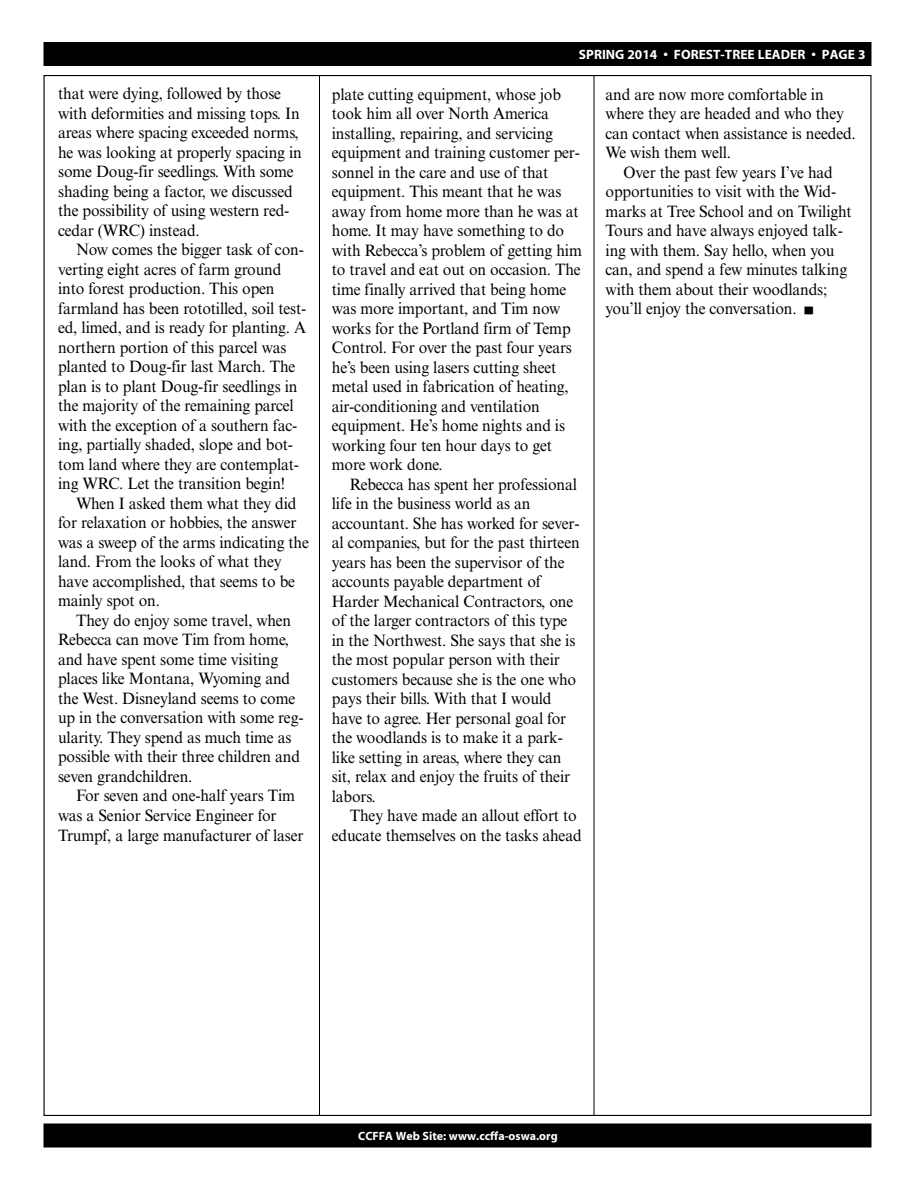
<style>
.page{position:relative;width:918px;height:1188px;background:#fff}
.page>*{position:absolute;margin:0;border:0;box-sizing:border-box;transform-origin:0 0}
.t1{font:16.5px/19.5px "Times New Roman MT Std";letter-spacing:-.01em;color:#000;scale:.95 1}
.t2{font:700 13.5px "Myriad";color:#fff}
.t3{font:700 12px "Myriad";color:#fff}
</style>
<div class="page">
<div style="left:44px;top:42px;width:828px;height:24px;background:#000"></div>
<div style="left:44px;top:1124px;width:828px;height:24px;background:#000"></div>
<hr style="left:319px;top:75px;width:1px;height:1041px;background:#000">
<hr style="left:594px;top:75px;width:1px;height:1041px;background:#000">
<p class="t1" style="left:58px;top:86px;width:258px">that were dying, followed by those with deformities and missing tops. In areas where spacing exceeded norms, he was looking at properly spacing in some Doug-fir seedlings. With some shading being a factor, we discussed the possibility of using western red&shy;cedar (WRC) instead.</p>
<p class="t1" style="left:58px;top:242px;width:263px;text-indent:18px">Now comes the bigger task of con&shy;verting eight acres of farm ground into forest production. This open farmland has been rototilled, soil test&shy;ed, limed, and is ready for planting. A northern portion of this parcel was planted to Doug-fir last March. The plan is to plant Doug-fir seedlings in the majority of the remaining parcel with the exception of a southern fac&shy;ing, partially shaded, slope and bot&shy;tom land where they are contemplat&shy;ing WRC. Let the transition begin!</p>
<p class="t1" style="left:58px;top:495px;width:266px;text-indent:18px">When I asked them what they did for relaxation or hobbies, the answer was a sweep of the arms indicating the land. From the looks of what they have accomplished, that seems to be mainly spot on.</p>
<p class="t1" style="left:58px;top:612px;width:260px;text-indent:18px">They do enjoy some travel, when<br>Rebecca can move Tim from home, and have spent some time visiting places like Montana, Wyoming and the West. Disneyland seems to come up in the conversation with some reg&shy;ularity. They spend as much time as possible with their three children and seven grandchildren.</p>
<p class="t1" style="left:58px;top:788px;width:260px;text-indent:18px">For seven and one-half years Tim was a Senior Service Engineer for<br>Trumpf, a large manufacturer of laser</p>
<p class="t2" style="left:579px;top:49px;width:288px">SPRING 2014 • FOREST-TREE LEADER • PAGE 3</p>
<p class="t1" style="left:332px;top:86px;width:265px">plate cutting equipment, whose job took him all over North America installing, repairing, and servicing equipment and training customer per&shy;sonnel in the care and use of that equipment. This meant that he was away from home more than he was at home. It may have something to do with Rebecca’s problem of getting him to travel and eat out on occasion. The time finally arrived that being home was more important, and Tim now works for the Portland firm of Temp Control. For over the past four years he’s been using lasers cutting sheet metal used in fabrication of heating, air-conditioning and ventilation equipment. He’s home nights and is working four ten hour days to get more work done.</p>
<p class="t1" style="left:332px;top:476px;width:262px;text-indent:18px">Rebecca has spent her professional life in the business world as an accountant. She has worked for sever&shy;al companies, but for the past thirteen years has been the supervisor of the accounts payable department of Harder Mechanical Contractors, one of the larger contractors of this type in the Northwest. She says that she is the most popular person with their customers because she is the one who pays their bills. With that I would have to agree. Her personal goal for the woodlands is to make it a park&shy;like setting in areas, where they can sit, relax and enjoy the fruits of their labors.</p>
<p class="t1" style="left:332px;top:807px;width:264px;text-align:right">They have made an allout effort to educate themselves on the tasks ahead</p>
<p class="t1" style="left:606px;top:86px;width:265px">and are now more comfortable in where they are headed and who they can contact when assistance is needed.<br>We wish them well.</p>
<p class="t1" style="left:606px;top:164px;width:261px;text-indent:18px">Over the past few years I’ve had opportunities to visit with the Wid&shy;marks at Tree School and on Twilight Tours and have always enjoyed talk&shy;ing with them. Say hello, when you can, and spend a few minutes talking with them about their woodlands; you’ll enjoy the conversation. ■</p>
<p class="t3" style="left:358px;top:1131px;width:201px">CCFFA Web Site: www.ccffa-oswa.org</p>
</div>
